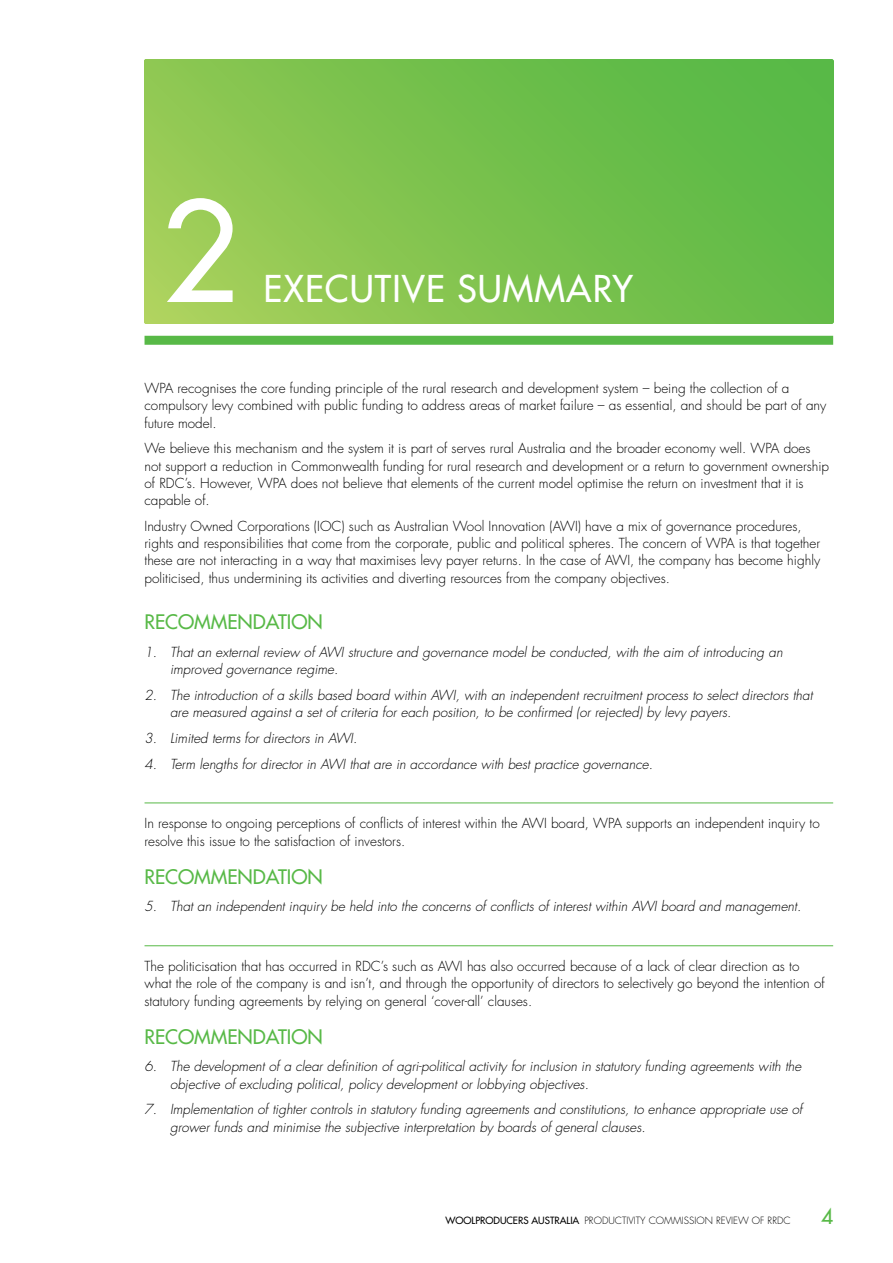
<style>
.page{position:relative;width:893px;height:1263px;background:#fff}
.page>*{position:absolute;margin:0;border:0;box-sizing:border-box;transform-origin:0 0}
.t1{font:135px "Futura";color:#fff}
.t2{font:36px "Futura";letter-spacing:.03em;color:#fff}
.t3{font:21px "Futura";color:#58b947}
.t4{font:19.5px "Futura";color:#58b947}
.t5{font:300 13.5px/17.2px "Futura";color:#000}
.t6{font:italic 300 13.5px/17.2px "Futura";color:#000}
.t7{font:300 9.75px "Futura";color:#000}
.s1{font-weight:400}
</style>
<div class="page">
<svg style="left:145px;top:60px;width:688px;height:263px;background:#79c24d"></svg>
<hr style="left:145px;top:803px;width:688px;height:1px;background:#58b947">
<hr style="left:145px;top:945px;width:688px;height:1px;background:#58b947">
<div style="left:145px;top:336px;width:688px;height:9px;background:#58b947"></div>
<h1 class="t1" style="left:161px;top:185px;width:79px">2</h1>
<h2 class="t2" style="left:264px;top:271px;width:371px">EXECUTIVE SUMMARY</h2>
<p class="t5" style="left:145px;top:381px;width:683px">WPA recognises the core funding principle of the rural research and development system – being the collection of a compulsory levy combined with public funding to address areas of market failure – as essential, and should be part of any future model.</p>
<p class="t5" style="left:145px;top:441px;width:686px">We believe this mechanism and the system it is part of serves rural Australia and the broader economy well. WPA does not support a reduction in Commonwealth funding for rural research and development or a return to government ownership of RDC’s. However, WPA does not believe that elements of the current model optimise the return on investment that it is capable of.</p>
<p class="t5" style="left:145px;top:518px;width:677px">Industry Owned Corporations (IOC) such as Australian Wool Innovation (AWI) have a mix of governance procedures, rights and responsibilities that come from the corporate, public and political spheres. The concern of WPA is that together these are not interacting in a way that maximises levy payer returns. In the case of AWI, the company has become highly politicised, thus undermining its activities and diverting resources from the company objectives.</p>
<h3 class="t4" style="left:145px;top:612px;width:180px">RECOMMENDATION</h3>
<p class="t6" style="left:170px;top:644px;width:614px;text-indent:-26px">1. That an external review of AWI structure and governance model be conducted, with the aim of introducing an improved governance regime.</p>
<p class="t6" style="left:170px;top:687px;width:644px;text-indent:-26px">2. The introduction of a skills based board within AWI, with an independent recruitment process to select directors that are measured against a set of criteria for each position, to be confirmed (or rejected) by levy payers.</p>
<p class="t6" style="left:145px;top:730px;width:214px">3. Limited terms for directors in AWI.</p>
<p class="t6" style="left:145px;top:756px;width:510px">4. Term lengths for director in AWI that are in accordance with best practice governance.</p>
<p class="t5" style="left:145px;top:816px;width:677px">In response to ongoing perceptions of conflicts of interest within the AWI board, WPA supports an independent inquiry to resolve this issue to the satisfaction of investors.</p>
<h3 class="t4" style="left:145px;top:867px;width:180px">RECOMMENDATION</h3>
<p class="t6" style="left:145px;top:899px;width:658px">5. That an independent inquiry be held into the concerns of conflicts of interest within AWI board and management.</p>
<p class="t5" style="left:145px;top:959px;width:681px">The politicisation that has occurred in RDC’s such as AWI has also occurred because of a lack of clear direction as to what the role of the company is and isn’t, and through the opportunity of directors to selectively go beyond the intention of statutory funding agreements by relying on general ‘cover-all’ clauses.</p>
<h3 class="t4" style="left:145px;top:1027px;width:180px">RECOMMENDATION</h3>
<p class="t6" style="left:170px;top:1059px;width:633px;text-indent:-26px">6. The development of a clear definition of agri-political activity for inclusion in statutory funding agreements with the objective of excluding political, policy development or lobbying objectives.</p>
<p class="t6" style="left:170px;top:1102px;width:634px;text-indent:-26px">7. Implementation of tighter controls in statutory funding agreements and constitutions, to enhance appropriate use of grower funds and minimise the subjective interpretation by boards of general clauses.</p>
<p class="t7" style="left:445px;top:1216px;width:347px"><span class="s1">WOOLPRODUCERS AUSTRALIA</span> PRODUCTIVITY COMMISSION REVIEW OF RRDC</p>
<h3 class="t3" style="left:821px;top:1206px;width:14px">4</h3>
</div>
